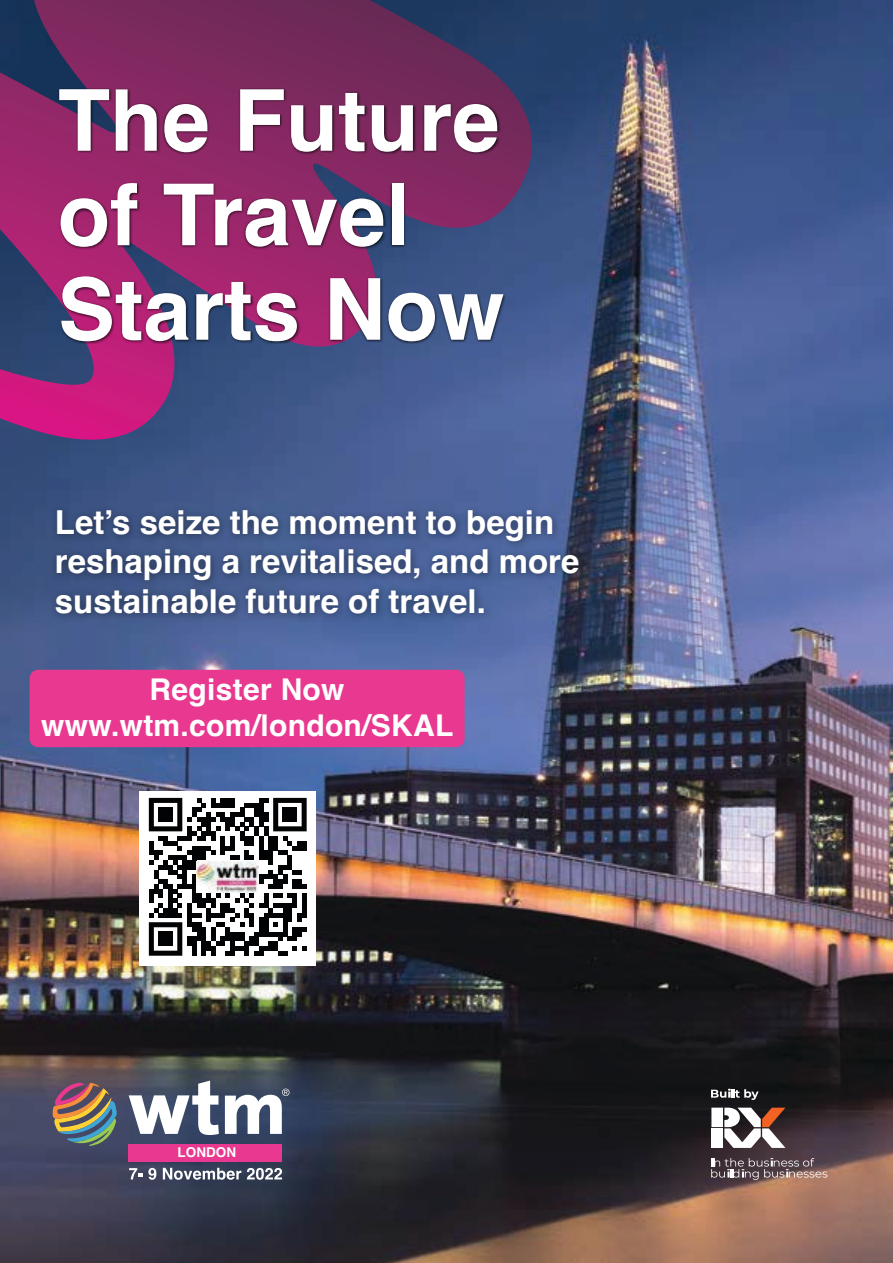
<style>
.page{position:relative;width:893px;height:1263px;background:#fff}
.page>*{position:absolute;margin:0;border:0;box-sizing:border-box;transform-origin:0 0}
.t1{font:700 85.5px/94.5px "Helvetica";color:#fff}
.t2{font:700 33px/39.6px "Helvetica";color:#fff}
.t3{font:700 30px/36px "Helvetica";letter-spacing:.01em;color:#fff;text-align:center}
.t4{font:700 13.5px "Helvetica";color:#fff}
</style>
<div class="page">
<img style="left:0;top:0;width:893px;height:1263px">
<svg style="left:0;top:0;width:549px;height:460px"></svg>
<div style="left:57px;top:89px;width:449px;height:255px;background:#020304;opacity:.75"></div>
<div style="left:50px;top:504px;width:538px;height:119px;background:#020304;opacity:.4"></div>
<div style="left:30px;top:670px;width:435px;height:77px;background:#e9388f;border-radius:9px"></div>
<svg style="left:129px;top:1080px;width:90px;height:55px"></svg>
<svg style="left:225px;top:1088px;width:65px;height:46px"></svg>
<svg style="left:53px;top:1082px;width:64px;height:64px"></svg>
<div style="left:129px;top:1144px;width:153px;height:17px;background:#e9388f"></div>
<svg style="left:129px;top:1168px;width:27px;height:12px"></svg>
<svg style="left:163px;top:1168px;width:78px;height:12px"></svg>
<svg style="left:247px;top:1168px;width:35px;height:12px"></svg>
<svg style="left:711px;top:1089px;width:48px;height:11px"></svg>
<svg style="left:711px;top:1108px;width:74px;height:40px"></svg>
<div style="left:711px;top:1128px;width:12px;height:20px;background:#fff"></div>
<svg style="left:711px;top:1158px;width:116px;height:22px"></svg>
<div style="left:139px;top:791px;width:177px;height:174px;background:#fff"></div>
<svg style="left:149px;top:798px;width:158px;height:158px"></svg>
<div style="left:158px;top:807px;width:15px;height:15px;background:#020304"></div>
<div style="left:283px;top:807px;width:14px;height:15px;background:#020304"></div>
<div style="left:158px;top:932px;width:15px;height:14px;background:#020304"></div>
<img style="left:197px;top:861px;width:62px;height:31px">
<p class="t1" style="left:58px;top:83px;width:448px">The Future of Travel<br>Starts Now</p>
<p class="t2" style="left:55px;top:506px;width:526px">Let’s seize the moment to begin reshaping a revitalised, and more sustainable future of travel.</p>
<p class="t3" style="left:41px;top:674px;width:414px">Register Now www.wtm.com/london/SKAL</p>
<p class="t4" style="left:178px;top:1144px;width:60px">LONDON</p>
</div>
